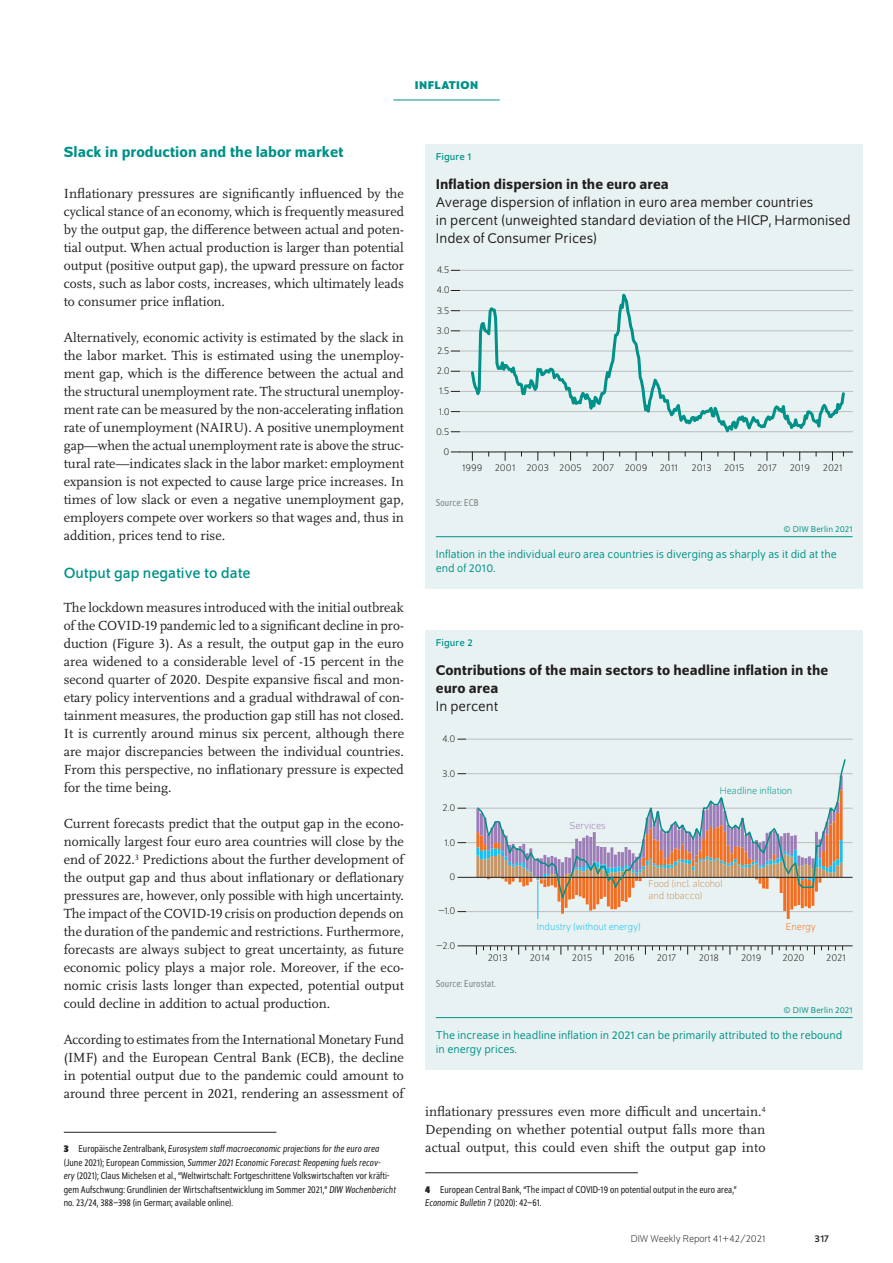
<style>
.page{position:relative;width:893px;height:1263px;background:#fff}
.page>*{position:absolute;margin:0;border:0;box-sizing:border-box;transform-origin:0 0}
.t1{font:500 15.75px "Schumpeter";color:#009188}
.t2{font:15.75px "Schumpeter";color:#009188}
.t3{font:15px/18px "Schumpeter Blond";color:#231f20}
.t4{font:500 15px/18px "Schumpeter";color:#231f20}
.t5{font:13.8px/18px "Scala Pro";color:#231f20;text-align:justify}
.t6{font:12px/13.5px "Schumpeter Blond";color:#009188}
.t7{font:700 12px "Schumpeter";color:#009188}
.t8{font:semi-condensed 10.5px/13.5px "Schumpeter Blond";color:#231f20}
.t9{font:300 10.5px "Schumpeter";color:#231f20}
.t10{font:300 10.5px/12px "Schumpeter";color:#c59565}
.t11{font:semi-condensed 10.5px "Schumpeter Blond";letter-spacing:.01em;color:#808285}
.t12{font:300 10.5px "Schumpeter";color:#15c0f2}
.t13{font:300 10.5px "Schumpeter";color:#009188}
.t14{font:10.5px "Schumpeter";letter-spacing:.01em;color:#009188}
.t15{font:300 10.5px "Schumpeter";color:#9d7db8}
.t16{font:300 10.5px "Schumpeter";color:#f36e21}
.t17{font:10.5px "Schumpeter";color:#231f20}
.t18{font:9px "Schumpeter Blond";letter-spacing:.01em;color:#009188}
.s1{font-family:"Schumpeter";font-weight:700}
.s2{font-style:italic}
</style>
<div class="page">
<hr style="left:393px;top:100px;width:107px;height:1px;background:#009188">
<hr style="left:64px;top:1132px;width:212px;height:1px;background:#231f20">
<hr style="left:425px;top:1172px;width:213px;height:1px;background:#231f20">
<div style="left:425px;top:144px;width:438px;height:445px;background:#e9f2f2"></div>
<hr style="left:460px;top:270px;width:393px;height:1px;background:#bcbdc0">
<hr style="left:460px;top:290px;width:393px;height:1px;background:#bcbdc0">
<hr style="left:460px;top:310px;width:393px;height:1px;background:#bcbdc0">
<hr style="left:460px;top:331px;width:393px;height:1px;background:#bcbdc0">
<hr style="left:460px;top:351px;width:393px;height:1px;background:#bcbdc0">
<hr style="left:460px;top:371px;width:393px;height:1px;background:#bcbdc0">
<hr style="left:460px;top:391px;width:393px;height:1px;background:#bcbdc0">
<hr style="left:460px;top:411px;width:393px;height:1px;background:#bcbdc0">
<hr style="left:460px;top:431px;width:393px;height:1px;background:#bcbdc0">
<hr style="left:460px;top:452px;width:393px;height:1px;background:#231f20">
<svg style="left:469px;top:293px;width:378px;height:140px"></svg>
<hr style="left:436px;top:536px;width:417px;height:1px;background:#009188">
<div style="left:425px;top:630px;width:438px;height:440px;background:#e9f2f2"></div>
<hr style="left:466px;top:945px;width:387px;height:1px;background:#231f20">
<hr style="left:466px;top:911px;width:387px;height:1px;background:#bcbdc0">
<hr style="left:466px;top:842px;width:387px;height:1px;background:#bcbdc0">
<hr style="left:466px;top:808px;width:387px;height:1px;background:#bcbdc0">
<hr style="left:466px;top:739px;width:387px;height:1px;background:#bcbdc0">
<hr style="left:466px;top:773px;width:387px;height:1px;background:#bcbdc0">
<svg style="left:537px;top:903px;width:278px;height:16px"></svg>
<hr style="left:466px;top:877px;width:387px;height:1px;background:#231f20">
<hr style="left:538px;top:880px;width:1px;height:39px;background:#15c0f2">
<svg style="left:476px;top:759px;width:371px;height:144px"></svg>
<hr style="left:436px;top:1017px;width:417px;height:1px;background:#009188">
<p class="t7" style="left:415px;top:79px;width:13px">INFLATION</p>
<p class="t1" style="left:64px;top:143px;width:281px">Slack in production and the labor market</p>
<p class="t5" style="left:64px;top:184px;width:342px">Inflationary pressures are significantly influenced by the cyclical stance of an economy, which is frequently measured by the output gap, the difference between actual and poten&shy;tial output. When actual production is larger than potential output (positive output gap), the upward pressure on factor costs, such as labor costs, increases, which ultimately leads to consumer price inflation.</p>
<p class="t5" style="left:64px;top:328px;width:342px">Alternatively, economic activity is estimated by the slack in the labor market. This is estimated using the unemploy&shy;ment gap, which is the difference between the actual and the structural unemployment rate. The structural unemploy&shy;ment rate can be measured by the non-accelerating inflation rate of unemployment (NAIRU). A positive unemployment gap—when the actual unemployment rate is above the struc&shy;tural rate—indicates slack in the labor market: employment expansion is not expected to cause large price increases. In times of low slack or even a negative unemployment gap, employers compete over workers so that wages and, thus in addition, prices tend to rise.</p>
<p class="t2" style="left:64px;top:565px;width:188px">Output gap negative to date</p>
<p class="t5" style="left:64px;top:598px;width:342px">The lockdown measures introduced with the initial outbreak of the COVID-19 pandemic led to a significant decline in pro&shy;duction (Figure 3). As a result, the output gap in the euro area widened to a considerable level of -15 percent in the second quarter of 2020. Despite expansive fiscal and mon&shy;etary policy interventions and a gradual withdrawal of con&shy;tainment measures, the production gap still has not closed.<br>It is currently around minus six percent, although there are major discrepancies between the individual countries.<br>From this perspective, no inflationary pressure is expected for the time being.</p>
<p class="t5" style="left:64px;top:814px;width:342px">Current forecasts predict that the output gap in the econo&shy;nomically largest four euro area countries will close by the end of 2022.<sup>3</sup> Predictions about the further development of the output gap and thus about inflationary or deflationary pressures are, however, only possible with high uncertainty.<br>The impact of the COVID-19 crisis on production depends on the duration of the pandemic and restrictions. Furthermore, forecasts are always subject to great uncertainty, as future economic policy plays a major role. Moreover, if the eco&shy;nomic crisis lasts longer than expected, potential output could decline in addition to actual production.</p>
<p class="t5" style="left:64px;top:1030px;width:342px">According to estimates from the International Monetary Fund (IMF) and the European Central Bank (ECB), the decline in potential output due to the pandemic could amount to around three percent in 2021, rendering an assessment of</p>
<p class="t8" style="left:64px;top:1142px;width:334px"><span class="s1">3</span> Europäische Zentralbank, <span class="s2">Eurosystem staff macroeconomic projections for the euro area </span>(June 2021); European Commission, <span class="s2">Summer 2021 Economic Forecast: Reopening fuels recov-<br>ery</span> (2021); Claus Michelsen et al., “Weltwirtschaft: Fortgeschrittene Volkswirtschaften vor kräfti&shy;gem Aufschwung: Grundlinien der Wirtschaftsentwicklung im Sommer 2021,” <span class="s2">DIW Wochenbericht </span>no. 23/24, 388–398 (in German; available online).</p>
<p class="t14" style="left:436px;top:151px;width:37px">Figure 1</p>
<p class="t4" style="left:436px;top:175px;width:235px">Inflation dispersion in the euro area</p>
<p class="t3" style="left:436px;top:193px;width:416px">Average dispersion of inflation in euro area member countries<br>in percent (unweighted standard deviation of the HICP, Harmonised<br>Index of Consumer Prices)</p>
<p class="t9" style="left:437px;top:265px;width:15px">4.5</p>
<p class="t9" style="left:436px;top:285px;width:15px">4.0</p>
<p class="t9" style="left:437px;top:305px;width:14px">3.5</p>
<p class="t9" style="left:437px;top:325px;width:15px">3.0</p>
<p class="t9" style="left:437px;top:346px;width:14px">2.5</p>
<p class="t9" style="left:437px;top:366px;width:14px">2.0</p>
<p class="t9" style="left:439px;top:386px;width:12px">1.5</p>
<p class="t9" style="left:439px;top:406px;width:12px">1.0</p>
<p class="t9" style="left:436px;top:426px;width:15px">0.5</p>
<p class="t9" style="left:444px;top:446px;width:7px">0</p>
<p class="t9" style="left:462px;top:463px;width:217px">1999 2001 2003 2005 2007 2009 2011</p>
<p class="t9" style="left:692px;top:463px;width:152px">2013 2015 2017 2019 2021</p>
<p class="t11" style="left:436px;top:497px;width:44px">Source: ECB</p>
<p class="t18" style="left:784px;top:525px;width:70px">© DIW Berlin 2021</p>
<p class="t6" style="left:436px;top:548px;width:402px">Inflation in the individual euro area countries is diverging as sharply as it did at the end of 2010.</p>
<p class="t14" style="left:436px;top:637px;width:38px">Figure 2</p>
<p class="t4" style="left:436px;top:661px;width:394px">Contributions of the main sectors to headline inflation in the euro area</p>
<p class="t3" style="left:436px;top:697px;width:64px">In percent</p>
<p class="t9" style="left:442px;top:734px;width:15px">4.0</p>
<p class="t9" style="left:442px;top:768px;width:15px">3.0</p>
<p class="t9" style="left:443px;top:803px;width:14px">2.0</p>
<p class="t9" style="left:444px;top:837px;width:12px">1.0</p>
<p class="t9" style="left:449px;top:872px;width:7px">0</p>
<p class="t9" style="left:438px;top:906px;width:19px">–1.0</p>
<p class="t9" style="left:436px;top:940px;width:20px">–2.0</p>
<p class="t15" style="left:570px;top:820px;width:38px">Services</p>
<p class="t13" style="left:720px;top:785px;width:74px">Headline inflation</p>
<p class="t10" style="left:648px;top:878px;width:76px">Food (incl. alcohol and tobacco)</p>
<p class="t12" style="left:537px;top:921px;width:105px">Industry (without energy)</p>
<p class="t16" style="left:786px;top:921px;width:31px">Energy</p>
<p class="t9" style="left:488px;top:952px;width:22px">2013</p>
<p class="t9" style="left:530px;top:952px;width:22px">2014</p>
<p class="t9" style="left:572px;top:952px;width:22px">2015</p>
<p class="t9" style="left:614px;top:952px;width:22px">2016</p>
<p class="t9" style="left:657px;top:952px;width:21px">2017</p>
<p class="t9" style="left:699px;top:952px;width:22px">2018</p>
<p class="t9" style="left:741px;top:952px;width:22px">2019</p>
<p class="t9" style="left:782px;top:952px;width:23px">2020</p>
<p class="t9" style="left:826px;top:952px;width:21px">2021</p>
<p class="t11" style="left:436px;top:978px;width:61px">Source: Eurostat.</p>
<p class="t18" style="left:784px;top:1006px;width:70px">© DIW Berlin 2021</p>
<p class="t6" style="left:436px;top:1029px;width:408px">The increase in headline inflation in 2021 can be primarily attributed to the rebound in energy prices.</p>
<p class="t5" style="left:425px;top:1102px;width:342px">inflationary pressures even more difficult and uncertain.<sup>4<br></sup>Depending on whether potential output falls more than actual output, this could even shift the output gap into</p>
<p class="t8" style="left:425px;top:1183px;width:313px"><span class="s1">4</span> European Central Bank, “The impact of COVID-19 on potential output in the euro area,”<br><span class="s2">Economic Bulletin</span> 7 (2020): 42–61.</p>
<p class="t9" style="left:631px;top:1234px;width:136px">DIW Weekly Report 41+42/2021</p>
<p class="t17" style="left:815px;top:1233px;width:16px">317</p>
</div>
